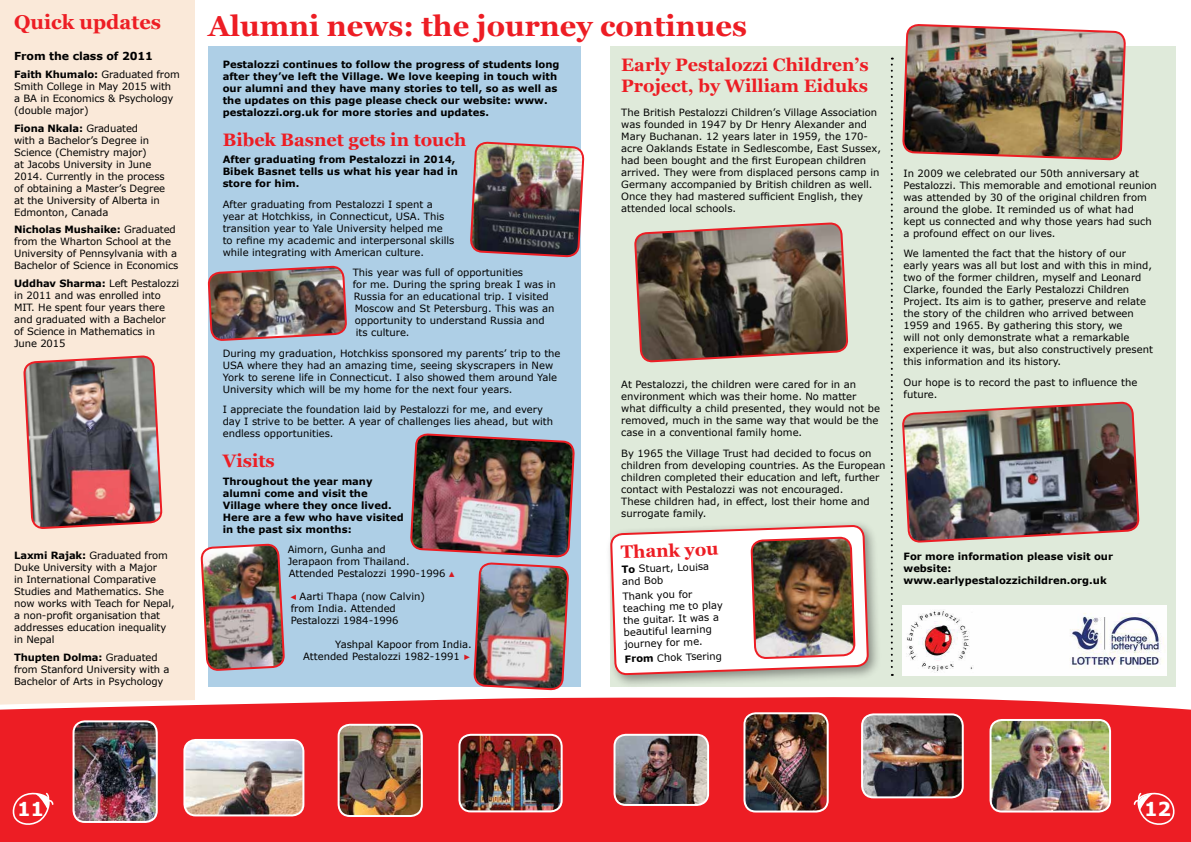
<style>
.page{position:relative;width:1191px;height:842px;background:#fff}
.page>*{position:absolute;margin:0;border:0;box-sizing:border-box;transform-origin:0 0}
.t1{font:700 29px "Georgia";color:#ed1d24}
.t2{font:700 20px "Georgia";color:#ed1d24}
.t3{font:700 19.2px "Verdana";color:#fff}
.t4{font:700 18px/21px "Georgia";color:#ed1d24}
.t5{font:700 11px "Verdana";letter-spacing:-.01em;color:#000}
.t6{font:10px/12px "Verdana";color:#000}
.t7{font:700 10px/12px "Verdana";color:#000}
.s1{font-weight:700}
.s2{font-family:"FF Dingbests";font-size:11px;color:#d71920}
</style>
<div class="page">
<div style="left:0;top:0;width:194px;height:786px;background:#fae9d9"></div>
<svg style="left:0;top:659px;width:1191px;height:183px"></svg>
<svg style="left:12px;top:791px;width:42px;height:35px"></svg>
<svg style="left:1132px;top:791px;width:43px;height:35px;background:#ef4248"></svg>
<div style="left:610px;top:46px;width:565px;height:640px;background:#dfeada"></div>
<div style="left:208px;top:46px;width:373px;height:640px;background:#aecfe6"></div>
<div style="left:605px;top:520px;width:277px;height:168px;background:#000;opacity:.4"></div>
<img style="left:611px;top:520px;width:257px;height:154px">
<img style="left:902px;top:605px;width:264px;height:71px">
<svg style="left:890px;top:58px;width:2px;height:618px"></svg>
<img style="left:74px;top:721px;width:83px;height:101px">
<div style="left:73px;top:720px;width:85px;height:103px;border:2px solid #fff;border-radius:11px"></div>
<img style="left:184px;top:740px;width:119px;height:75px">
<div style="left:183px;top:739px;width:121px;height:77px;border:2px solid #fff;border-radius:11px"></div>
<img style="left:339px;top:725px;width:83px;height:91px">
<div style="left:337px;top:724px;width:86px;height:93px;border:2px solid #fff;border-radius:11px"></div>
<img style="left:459px;top:750px;width:102px;height:61px">
<div style="left:458px;top:734px;width:104px;height:78px;border:2px solid #fff;border-radius:11px"></div>
<img style="left:744px;top:713px;width:83px;height:98px">
<div style="left:743px;top:712px;width:85px;height:100px;border:2px solid #fff;border-radius:11px"></div>
<img style="left:862px;top:714px;width:100px;height:83px">
<div style="left:861px;top:713px;width:102px;height:85px;border:2px solid #fff;border-radius:11px"></div>
<img style="left:614px;top:735px;width:94px;height:70px">
<div style="left:613px;top:734px;width:96px;height:72px;border:2px solid #fff;border-radius:11px"></div>
<img style="left:24px;top:355px;width:138px;height:174px">
<img style="left:201px;top:543px;width:83px;height:127px">
<img style="left:470px;top:141px;width:115px;height:117px">
<img style="left:208px;top:265px;width:138px;height:76px">
<img style="left:409px;top:433px;width:166px;height:317px">
<img style="left:902px;top:24px;width:224px;height:137px">
<img style="left:902px;top:402px;width:236px;height:205px">
<img style="left:635px;top:222px;width:212px;height:141px">
<img style="left:990px;top:720px;width:120px;height:91px">
<div style="left:989px;top:719px;width:122px;height:93px;border:2px solid #fff;border-radius:11px"></div>
<h2 class="t2" style="left:14px;top:7px;width:148px">Quick updates</h2>
<p class="t5" style="left:14px;top:49px;width:140px">From the class of 2011</p>
<p class="t6" style="left:14px;top:68px;width:167px"><span class="s1">Faith Khumalo:</span> Graduated from<br>Smith College in May 2015 with<br>a BA in Economics &amp; Psychology (double major)</p>
<p class="t6" style="left:14px;top:122px;width:152px"><span class="s1">Fiona Nkala:</span> Graduated<br>with a Bachelor’s Degree in<br>Science (Chemistry major)<br>at Jacobs University in June<br>2014. Currently in the process of obtaining a Master’s Degree at the University of Alberta in<br>Edmonton, Canada</p>
<p class="t6" style="left:14px;top:224px;width:166px"><span class="s1">Nicholas Mushaike:</span> Graduated from the Wharton School at the<br>University of Pennsylvania with a<br>Bachelor of Science in Economics</p>
<p class="t6" style="left:14px;top:277px;width:167px"><span class="s1">Uddhav Sharma:</span> Left Pestalozzi in 2011 and was enrolled into<br>MIT. He spent four years there and graduated with a Bachelor<br>of Science in Mathematics in<br>June 2015</p>
<p class="t6" style="left:14px;top:549px;width:162px"><span class="s1">Laxmi Rajak:</span> Graduated from<br>Duke University with a Major<br>in International Comparative<br>Studies and Mathematics. She now works with Teach for Nepal, a non-profit organisation that addresses education inequality in Nepal</p>
<p class="t6" style="left:14px;top:651px;width:157px"><span class="s1">Thupten Dolma:</span> Graduated from Stanford University with a<br>Bachelor of Arts in Psychology</p>
<h1 class="t1" style="left:208px;top:4px;width:540px">Alumni news: the journey continues</h1>
<p class="t7" style="left:223px;top:59px;width:338px">Pestalozzi continues to follow the progress of students long after they’ve left the Village. We love keeping in touch with our alumni and they have many stories to tell, so as well as the updates on this page please check our website: www. pestalozzi.org.uk for more stories and updates.</p>
<h3 class="t4" style="left:223px;top:128px;width:245px">Bibek Basnet gets in touch</h3>
<p class="t7" style="left:223px;top:154px;width:237px">After graduating from Pestalozzi in 2014,<br>Bibek Basnet tells us what his year had in store for him.</p>
<p class="t6" style="left:223px;top:198px;width:233px">After graduating from Pestalozzi I spent a year at Hotchkiss, in Connecticut, USA. This transition year to Yale University helped me to refine my academic and interpersonal skills while integrating with American culture.</p>
<p class="t6" style="left:353px;top:267px;width:172px">This year was full of opportunities</p>
<p class="t6" style="left:353px;top:279px;width:205px">for me. During the spring break I was in</p>
<p class="t6" style="left:354px;top:291px;width:196px">Russia for an educational trip. I visited</p>
<p class="t6" style="left:355px;top:303px;width:201px">Moscow and St Petersburg. This was an</p>
<p class="t6" style="left:355px;top:315px;width:191px">opportunity to understand Russia and</p>
<p class="t6" style="left:356px;top:327px;width:55px">its culture.</p>
<p class="t6" style="left:223px;top:347px;width:339px">During my graduation, Hotchkiss sponsored my parents’ trip to the USA where they had an amazing time, seeing skyscrapers in New York to serene life in Connecticut. I also showed them around Yale University which will be my home for the next four years.</p>
<p class="t6" style="left:223px;top:404px;width:332px">I appreciate the foundation laid by Pestalozzi for me, and every day I strive to be better. A year of challenges lies ahead, but with endless opportunities.</p>
<h3 class="t4" style="left:223px;top:449px;width:54px">Visits</h3>
<p class="t7" style="left:223px;top:475px;width:182px">Throughout the year many alumni come and visit the<br>Village where they once lived.<br>Here are a few who have visited in the past six months:</p>
<p class="t6" style="left:288px;top:543px;width:169px">Aimorn, Gunha and<br>Jerapaon from Thailand.<br>Attended Pestalozzi 1990-1996 <span class="s2">y</span></p>
<p class="t6" style="left:290px;top:591px;width:137px"><span class="s2">&lt;</span> Aarti Thapa (now Calvin) from India. Attended<br>Pestalozzi 1984-1996</p>
<p class="t6" style="left:303px;top:638px;width:170px;text-align:right">Yashpal Kapoor from India.<br>Attended Pestalozzi 1982-1991 <span class="s2">&gt;</span></p>
<h3 class="t4" style="left:621px;top:54px;width:249px">Early Pestalozzi Children’s<br>Project, by William Eiduks</h3>
<p class="t6" style="left:621px;top:106px;width:261px">The British Pestalozzi Children’s Village Association was founded in 1947 by Dr Henry Alexander and Mary Buchanan. 12 years later in 1959, the 170- acre Oaklands Estate in Sedlescombe, East Sussex, had been bought and the first European children arrived. They were from displaced persons camp in Germany accompanied by British children as well.<br>Once they had mastered sufficient English, they attended local schools.</p>
<p class="t6" style="left:621px;top:379px;width:260px">At Pestalozzi, the children were cared for in an environment which was their home. No matter what difficulty a child presented, they would not be removed, much in the same way that would be the case in a conventional family home.</p>
<p class="t6" style="left:621px;top:447px;width:266px">By 1965 the Village Trust had decided to focus on children from developing countries. As the European children completed their education and left, further contact with Pestalozzi was not encouraged.<br>These children had, in effect, lost their home and surrogate family.</p>
<h3 class="t4" style="left:620px;top:541px;width:99px;rotate:-2deg">Thank you</h3>
<p class="t6" style="left:621px;top:564px;width:89px;rotate:-2deg"><span class="s1">To</span> Stuart, Louisa and Bob</p>
<p class="t6" style="left:622px;top:590px;width:101px;rotate:-2deg">Thank you for teaching me to play the guitar. It was a beautiful learning journey for me.</p>
<p class="t6" style="left:624px;top:653px;width:99px;rotate:-2deg"><span class="s1">From</span> Chok Tsering</p>
<p class="t6" style="left:903px;top:167px;width:255px">In 2009 we celebrated our 50th anniversary at Pestalozzi. This memorable and emotional reunion was attended by 30 of the original children from around the globe. It reminded us of what had kept us connected and why those years had such a profound effect on our lives.</p>
<p class="t6" style="left:903px;top:248px;width:251px">We lamented the fact that the history of our early years was all but lost and with this in mind, two of the former children, myself and Leonard Clarke, founded the Early Pestalozzi Children Project. Its aim is to gather, preserve and relate the story of the children who arrived between 1959 and 1965. By gathering this story, we<br>will not only demonstrate what a remarkable experience it was, but also constructively present this information and its history.</p>
<p class="t6" style="left:903px;top:376px;width:235px">Our hope is to record the past to influence the future.</p>
<p class="t7" style="left:903px;top:550px;width:211px">For more information please visit our website: www.earlypestalozzichildren.org.uk</p>
<h3 class="t3" style="left:17px;top:796px;width:29px">11</h3>
<h3 class="t3" style="left:1144px;top:796px;width:29px">12</h3>
</div>
